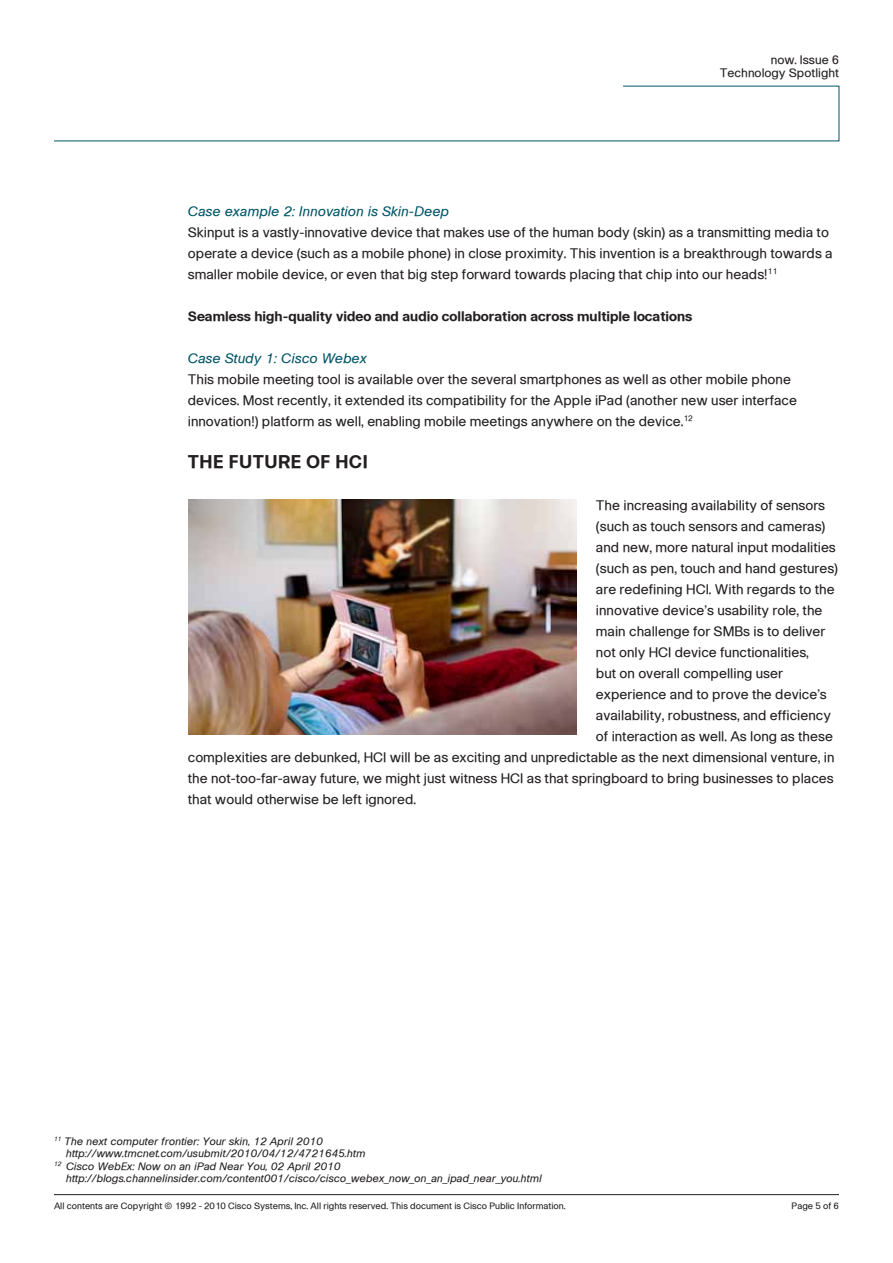
<style>
.page{position:relative;width:893px;height:1263px;background:#fff}
.page>*{position:absolute;margin:0;border:0;box-sizing:border-box;transform-origin:0 0}
.t1{font:18px "Ciscobold";color:#231f20}
.t2{font:13.5px/21px "Ciscoregular";color:#231f20}
.t3{font:13.5px "Ciscobold";color:#231f20}
.t4{font:13.5px "Ciscooblique";color:#005568}
.t5{font:12px/13.5px "Ciscoregular";color:#231f20;text-align:right}
.t6{font:10.5px "Ciscooblique";color:#231f20}
.t7{font:9px "Ciscoregular";color:#231f20}
</style>
<div class="page">
<hr style="left:54px;top:1194px;width:785px;height:1px;background:#231f20">
<svg style="left:54px;top:86px;width:785px;height:55px"></svg>
<img style="left:189px;top:499px;width:388px;height:236px">
<p class="t5" style="left:720px;top:52px;width:121px">now. Issue 6<br>Technology Spotlight</p>
<p class="t4" style="left:188px;top:202px;width:263px">Case example 2: Innovation is Skin-Deep</p>
<p class="t2" style="left:188px;top:221px;width:646px">Skinput is a vastly-innovative device that makes use of the human body (skin) as a transmitting media to operate a device (such as a mobile phone) in close proximity. This invention is a breakthrough towards a smaller mobile device, or even that big step forward towards placing that chip into our heads!<sup>11</sup></p>
<p class="t3" style="left:188px;top:307px;width:506px">Seamless high-quality video and audio collaboration across multiple locations</p>
<p class="t4" style="left:188px;top:349px;width:181px">Case Study 1: Cisco Webex</p>
<p class="t2" style="left:188px;top:368px;width:611px">This mobile meeting tool is available over the several smartphones as well as other mobile phone devices. Most recently, it extended its compatibility for the Apple iPad (another new user interface innovation!) platform as well, enabling mobile meetings anywhere on the device.<sup>12</sup></p>
<h1 class="t1" style="left:188px;top:450px;width:182px">THE FUTURE OF HCI</h1>
<p class="t2" style="left:596px;top:494px;width:231px">The increasing availability of sensors</p>
<p class="t2" style="left:596px;top:515px;width:231px">(such as touch sensors and cameras)</p>
<p class="t2" style="left:596px;top:536px;width:241px">and new, more natural input modalities</p>
<p class="t2" style="left:596px;top:557px;width:244px">(such as pen, touch and hand gestures)</p>
<p class="t2" style="left:596px;top:578px;width:240px">are redefining HCI. With regards to the</p>
<p class="t2" style="left:596px;top:599px;width:228px">innovative device’s usability role, the</p>
<p class="t2" style="left:596px;top:620px;width:231px">main challenge for SMBs is to deliver</p>
<p class="t2" style="left:596px;top:641px;width:215px">not only HCI device functionalities,</p>
<p class="t2" style="left:596px;top:662px;width:189px">but on overall compelling user</p>
<p class="t2" style="left:596px;top:683px;width:232px">experience and to prove the device’s</p>
<p class="t2" style="left:596px;top:704px;width:237px">availability, robustness, and efficiency</p>
<p class="t2" style="left:596px;top:725px;width:238px">of interaction as well. As long as these</p>
<p class="t2" style="left:188px;top:746px;width:648px">complexities are debunked, HCI will be as exciting and unpredictable as the next dimensional venture, in</p>
<p class="t2" style="left:188px;top:767px;width:647px">the not-too-far-away future, we might just witness HCI as that springboard to bring businesses to places</p>
<p class="t2" style="left:188px;top:788px;width:230px">that would otherwise be left ignored.</p>
<p class="t6" style="left:54px;top:1134px;width:271px"><sup>11</sup> The next computer frontier: Your skin, 12 April 2010</p>
<p class="t6" style="left:66px;top:1147px;width:301px">http://www.tmcnet.com/usubmit/2010/04/12/4721645.htm</p>
<p class="t6" style="left:54px;top:1159px;width:288px"><sup>12</sup> Cisco WebEx: Now on an iPad Near You, 02 April 2010</p>
<p class="t6" style="left:66px;top:1172px;width:477px">http://blogs.channelinsider.com/content001/cisco/cisco_webex_now_on_an_ipad_near_you.html</p>
<p class="t7" style="left:54px;top:1200px;width:513px">All contents are Copyright © 1992 - 2010 Cisco Systems, Inc. All rights reserved. This document is Cisco Public Information.</p>
<p class="t7" style="left:792px;top:1200px;width:49px">Page 5 of 6</p>
</div>
